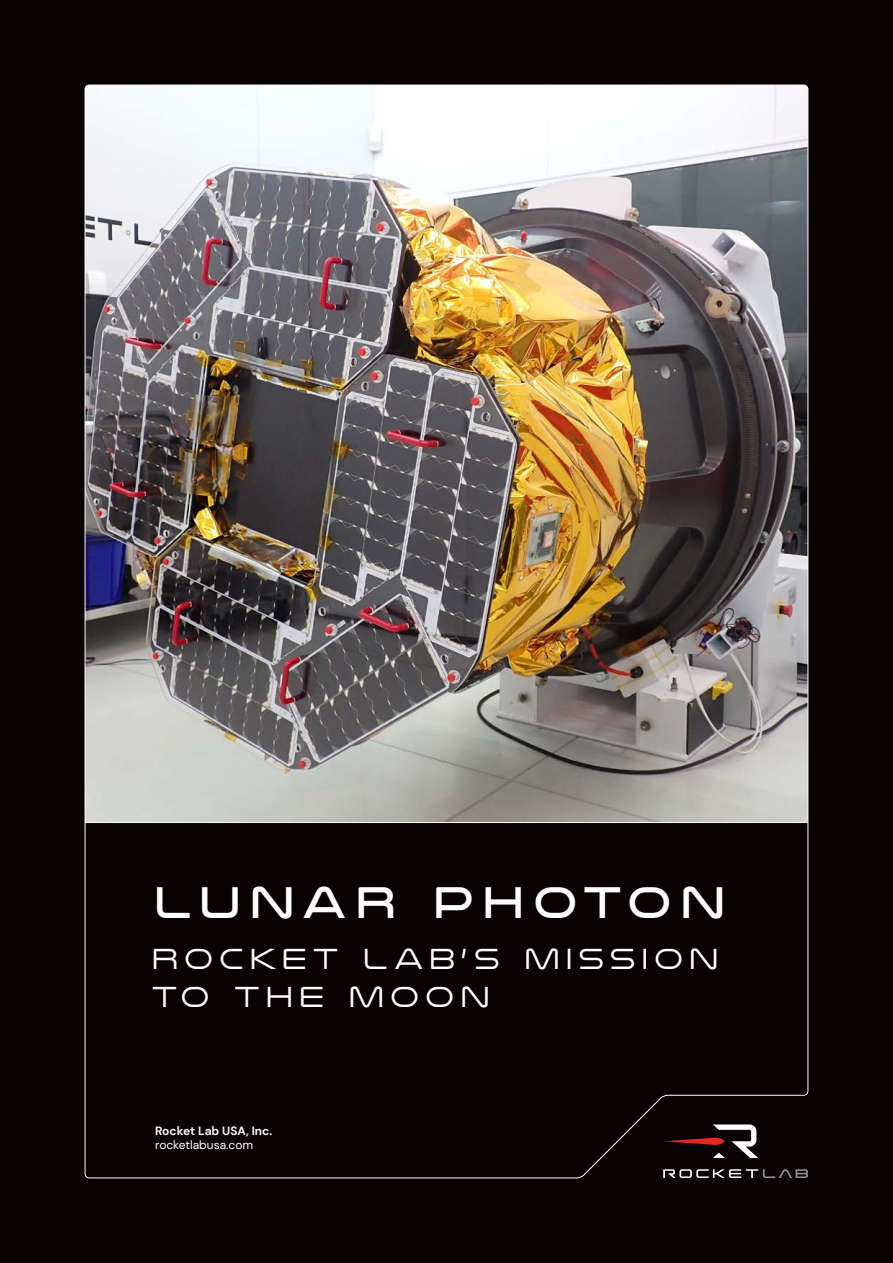
<style>
.page{position:relative;width:893px;height:1263px;background:#080302}
.page>*{position:absolute;margin:0;border:0;box-sizing:border-box;transform-origin:0 0}
.t1{font:45.9px "Nulshock Bk";letter-spacing:.22em;color:#fff}
.t2{font:30px/37.5px "Nulshock Lt";letter-spacing:.22em;color:#fff}
.t3{font:700 12px/14.4px "DM Sans";color:#fff}
.s1{font-weight:400}
</style>
<div class="page">
<img style="left:84px;top:84px;width:725px;height:1095px">
<svg style="left:663px;top:1124px;width:95px;height:34px"></svg>
<svg style="left:663px;top:1169px;width:145px;height:9px"></svg>
<hr style="left:85px;top:822px;width:723px;height:1px;background:#fff">
<p class="t1" style="left:155px;top:874px;width:571px">LUNAR PHOTON</p>
<p class="t2" style="left:152px;top:940px;width:567px">ROCKET LAB’S MISSION<br>TO THE MOON</p>
<p class="t3" style="left:155px;top:1123px;width:119px">Rocket Lab USA, Inc. <span class="s1">rocketlabusa.com</span></p>
</div>
